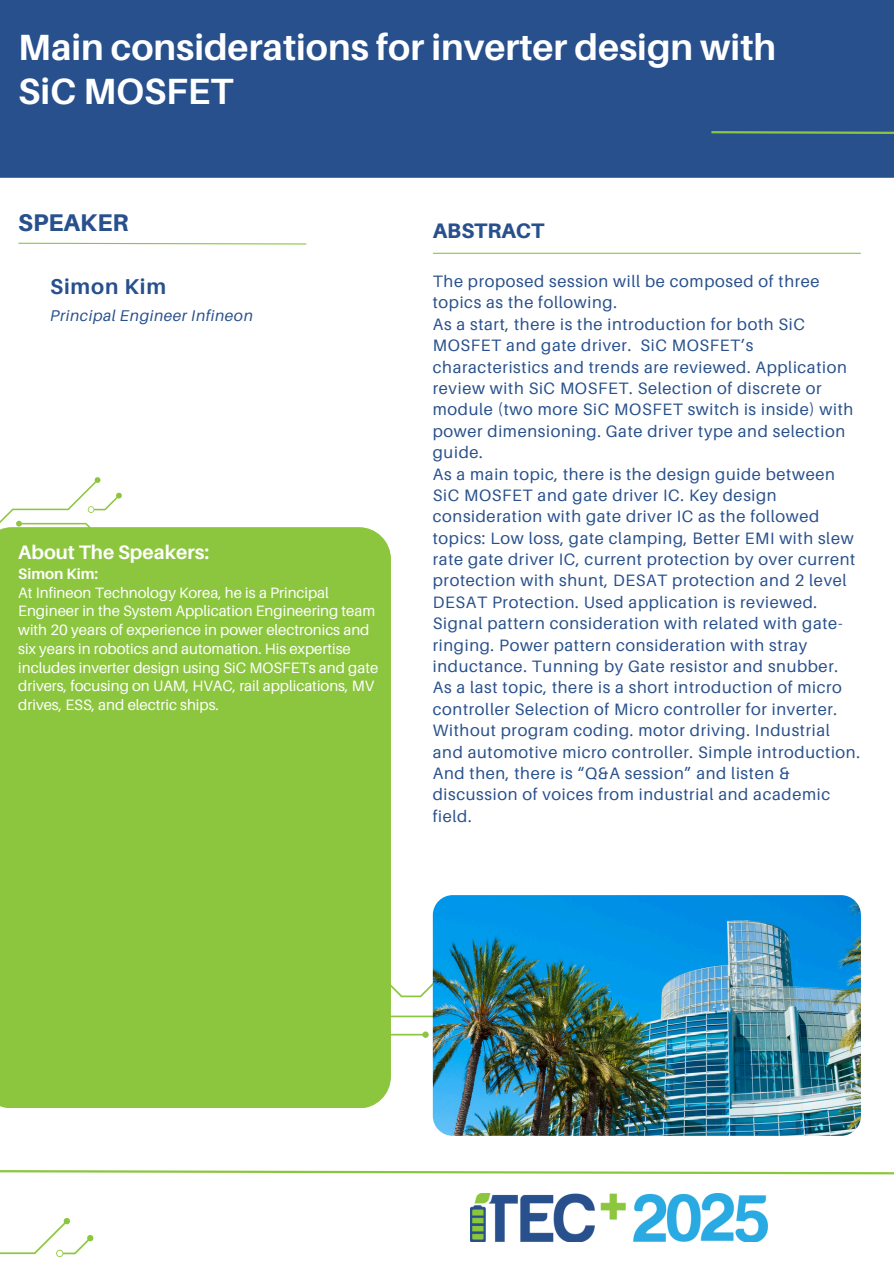
<style>
.page{position:relative;width:894px;height:1264px;background:#fff}
.page>*{position:absolute;margin:0;border:0;box-sizing:border-box;transform-origin:0 0}
.t1{font:700 36.45px/43.5px "Aileron";color:#fff}
.t2{font:800 24.15px "Aileron";color:#28508c}
.t3{font:700 21.45px "Aileron";letter-spacing:.04em;color:#28508c}
.t4{font:800 21px "Aileron";color:#28508c}
.t5{font:700 19.5px "Aileron";color:#fff}
.t6{font:16.5px/21.5px "Aileron";letter-spacing:.04em;color:#28508c}
.t7{font:italic 15.6px "Aileron";letter-spacing:.04em;color:#28508c}
.t8{font:15px/18.8px "Aileron";color:#fff}
.t9{font:700 15px "Aileron";color:#fff}
</style>
<div class="page">
<div style="left:0;top:527px;width:391px;height:580px;background:#8cc63f"></div>
<hr style="left:433px;top:253px;width:427px;height:1px;background:#8cc63f">
<svg style="left:18px;top:242px;width:289px;height:3px"></svg>
<svg style="left:0;top:1170px;width:893px;height:5px"></svg>
<svg style="left:0;top:477px;width:141px;height:127px"></svg>
<svg style="left:0;top:1218px;width:94px;height:39px"></svg>
<div style="left:0;top:0;width:893px;height:178px;background:#28508c"></div>
<svg style="left:312px;top:940px;width:120px;height:139px"></svg>
<img style="left:432px;top:895px;width:428px;height:240px;border-radius:20px">
<svg style="left:711px;top:131px;width:182px;height:3px"></svg>
<img style="left:470px;top:1193px;width:297px;height:48px">
<p class="t1" style="left:18px;top:25px;width:759px">Main considerations for inverter design with<br>SiC MOSFET</p>
<p class="t2" style="left:18px;top:208px;width:112px">SPEAKER</p>
<p class="t3" style="left:50px;top:273px;width:117px">Simon Kim</p>
<p class="t7" style="left:50px;top:306px;width:204px">Principal Engineer Infineon</p>
<p class="t5" style="left:18px;top:540px;width:192px">About The Speakers:</p>
<p class="t9" style="left:18px;top:564px;width:81px">Simon Kim:</p>
<p class="t8" style="left:18px;top:582px;width:361px">At Infineon Technology Korea, he is a Principal Engineer in the System Application Engineering team with 20 years of experience in power electronics and six years in robotics and automation. His expertise includes inverter design using SiC MOSFETs and gate drivers, focusing on UAM, HVAC, rail applications, MV drives, ESS, and electric ships.</p>
<p class="t4" style="left:432px;top:218px;width:113px">ABSTRACT</p>
<h2 class="t6" style="left:432px;top:270px;width:388px">The proposed session will be composed of three topics as the following.</h2>
<p class="t6" style="left:432px;top:313px;width:422px">As a start, there is the introduction for both SiC MOSFET and gate driver. SiC MOSFET’s characteristics and trends are reviewed. Application review with SiC MOSFET. Selection of discrete or module (two more SiC MOSFET switch is inside) with power dimensioning. Gate driver type and selection guide.</p>
<h3 class="t6" style="left:432px;top:462px;width:424px">As a main topic, there is the design guide between SiC MOSFET and gate driver IC. Key design consideration with gate driver IC as the followed topics: Low loss, gate clamping, Better EMI with slew rate gate driver IC, current protection by over current protection with shunt, DESAT protection and 2 level DESAT Protection. Used application is reviewed.<br>Signal pattern consideration with related with gate&shy;ringing. Power pattern consideration with stray inductance. Tunning by Gate resistor and snubber.</h3>
<p class="t6" style="left:432px;top:676px;width:428px">As a last topic, there is a short introduction of micro controller Selection of Micro controller for inverter.<br>Without program coding. motor driving. Industrial and automotive micro controller. Simple introduction.<br>And then, there is “Q&amp;A session” and listen &amp; discussion of voices from industrial and academic field.</p>
</div>
